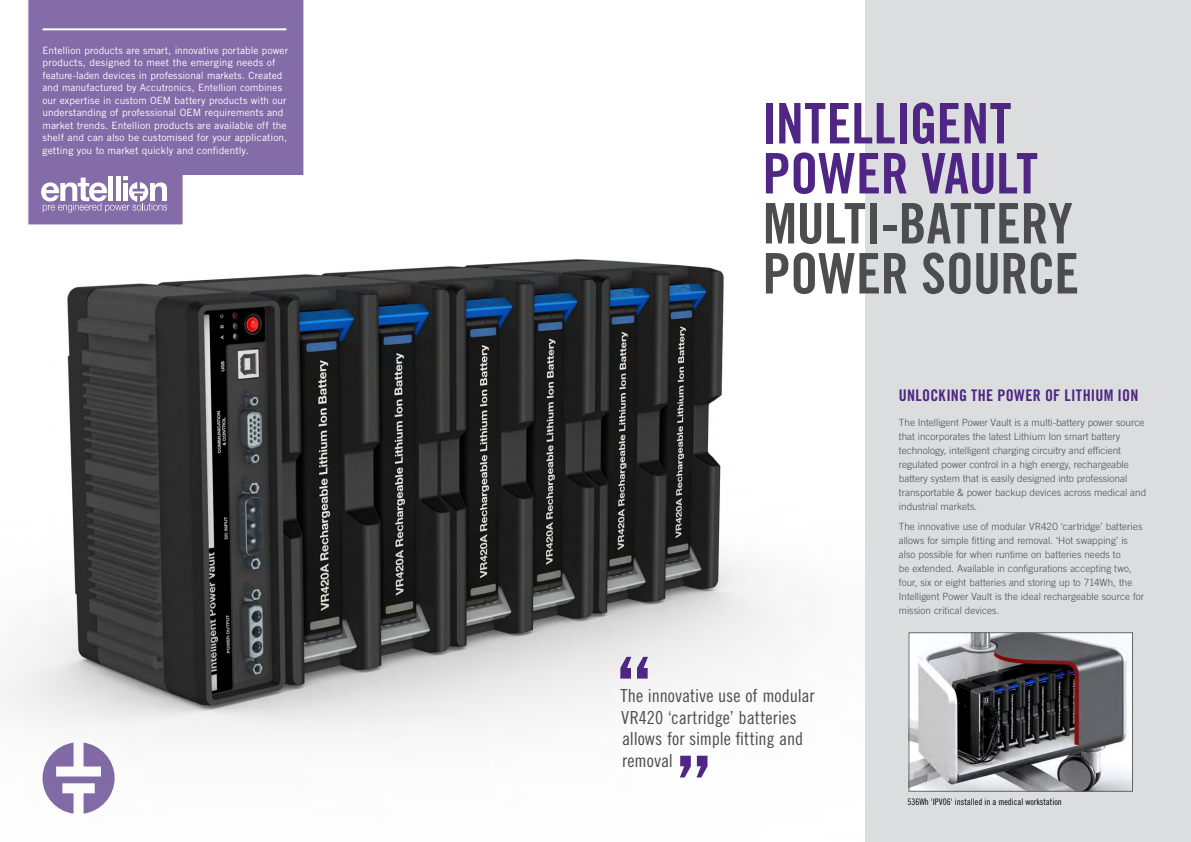
<style>
.page{position:relative;width:1191px;height:842px;background:#fff}
.page>*{position:absolute;margin:0;border:0;box-sizing:border-box;transform-origin:0 0}
.t1{font:90px "Trade Gothic LT Std Bd Cn 20";color:#4f2683}
.t2{font:56px/50px "Trade Gothic LT Std Bd Cn 20";letter-spacing:-.005em;color:#4d4d4f}
.t3{font:56px/50px "Trade Gothic LT Std Bd Cn 20";letter-spacing:-.005em;color:#4f2683}
.t4{font:18px/21.6px "Trade Gothic LT Std Cn 18";color:#4d4d4f}
.t5{font:16px "Trade Gothic LT Std Bd Cn 20";letter-spacing:.02em;color:#4f2683}
.t6{font:300 10px/14px "Trade Gothic LT Std";color:#4d4d4f}
.t7{font:10px/12.5px "Trade Gothic LT Std";letter-spacing:.005em;color:#fff}
.t8{font:9px "Trade Gothic LT Std Cn 18";color:#000}
</style>
<div class="page">
<img style="left:0;top:0;width:774px;height:783px">
<div style="left:865px;top:0;width:326px;height:842px;background:#dcddde"></div>
<svg style="left:28px;top:0;width:275px;height:224px;background:#907bb1"></svg>
<svg style="left:41px;top:176px;width:126px;height:37px"></svg>
<hr style="left:43px;top:28px;width:243px;height:2px;background:#fff">
<svg style="left:43px;top:743px;width:72px;height:71px"></svg>
<img style="left:910px;top:634px;width:221px;height:156px">
<div style="left:908px;top:632px;width:225px;height:160px;border:1px solid #636466"></div>
<p class="t7" style="left:43px;top:44px;width:247px">Entellion products are smart, innovative portable power products, designed to meet the emerging needs of feature-laden devices in professional markets. Created and manufactured by Accutronics, Entellion combines our expertise in custom OEM battery products with our understanding of professional OEM requirements and market trends. Entellion products are available off the shelf and can also be customised for your application, getting you to market quickly and confidently.</p>
<h2 class="t3" style="left:761px;top:98px;width:278px">INTELLIGENT<br>POWER VAULT</h2>
<h2 class="t2" style="left:762px;top:198px;width:318px">MULTI-BATTERY<br>POWER SOURCE</h2>
<h1 class="t1" style="left:614px;top:636px;width:41px">“</h1>
<h3 class="t4" style="left:620px;top:685px;width:195px">The innovative use of modular<br>VR420 ‘cartridge’ batteries allows for simple fitting and removal</h3>
<h1 class="t1" style="left:674px;top:734px;width:41px">”</h1>
<h3 class="t5" style="left:899px;top:385px;width:241px">UNLOCKING THE POWER OF LITHIUM ION</h3>
<p class="t6" style="left:899px;top:415px;width:249px">The Intelligent Power Vault is a multi-battery power source that incorporates the latest Lithium Ion smart battery technology, intelligent charging circuitry and efficient regulated power control in a high energy, rechargeable battery system that is easily designed into professional transportable &amp; power backup devices across medical and industrial markets.</p>
<p class="t6" style="left:899px;top:519px;width:247px">The innovative use of modular VR420 ‘cartridge’ batteries allows for simple fitting and removal. ‘Hot swapping’ is also possible for when runtime on batteries needs to<br>be extended. Available in configurations accepting two, four, six or eight batteries and storing up to 714Wh, the Intelligent Power Vault is the ideal rechargeable source for mission critical devices.</p>
<p class="t8" style="left:907px;top:796px;width:156px">536Wh 'IPV06' installed in a medical workstation</p>
</div>
